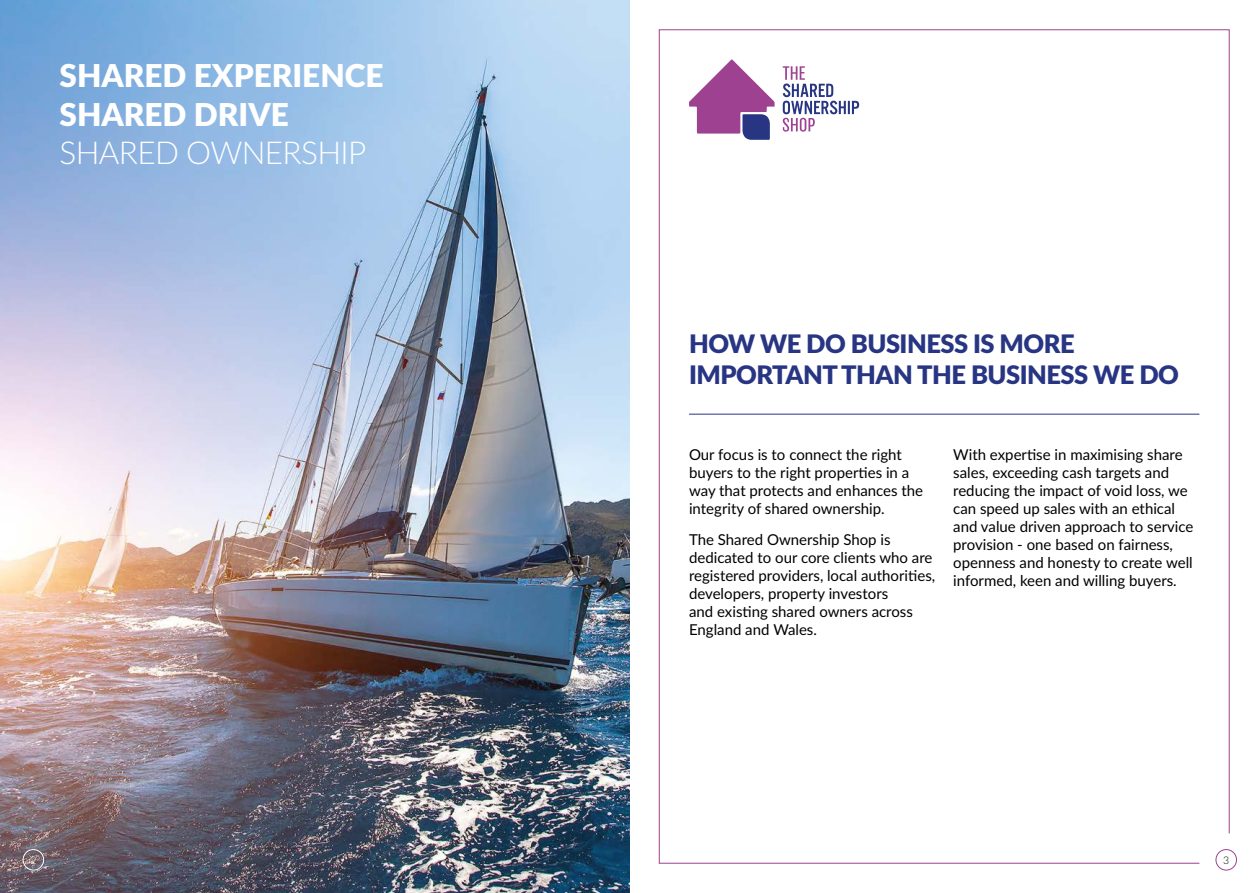
<style>
.page{position:relative;width:1259px;height:893px;background:#fff}
.page>*{position:absolute;margin:0;border:0;box-sizing:border-box;transform-origin:0 0}
.t1{font:900 31.5px/38.4px "Lato";color:#fff}
.t2{font:300 31.5px "Lato";letter-spacing:-.02em;color:#fff}
.t3{font:900 25.5px/30.6px "Lato";letter-spacing:-.02em;color:#283583}
.t4{font:15px/18px "Lato";color:#000}
.t5{font:300 10.5px "Lato";color:#fff}
.t6{font:300 10.5px "Lato";color:#000}
</style>
<div class="page">
<img style="left:0;top:0;width:630px;height:893px">
<div style="left:1215px;top:849px;width:21px;height:21px;border:1px solid #9f4191;border-radius:50%"></div>
<svg style="left:658px;top:29px;width:572px;height:835px"></svg>
<div style="left:23px;top:849px;width:21px;height:21px;border:1px solid #fff;border-radius:50%"></div>
<h1 class="t1" style="left:60px;top:55px;width:325px">SHARED EXPERIENCE<br>SHARED DRIVE</h1>
<h1 class="t2" style="left:60px;top:131px;width:308px">SHARED OWNERSHIP</h1>
<h2 class="t3" style="left:689px;top:328px;width:491px">HOW WE DO BUSINESS IS MORE<br>IMPORTANT THAN THE BUSINESS WE DO</h2>
<p class="t4" style="left:689px;top:445px;width:236px">Our focus is to connect the right buyers to the right properties in a way that protects and enhances the integrity of shared ownership.</p>
<p class="t4" style="left:689px;top:529px;width:248px">The Shared Ownership Shop is dedicated to our core clients who are registered providers, local authorities, developers, property investors<br>and existing shared owners across<br>England and Wales.</p>
<p class="t4" style="left:953px;top:445px;width:242px">With expertise in maximising share sales, exceeding cash targets and reducing the impact of void loss, we can speed up sales with an ethical and value driven approach to service provision - one based on fairness, openness and honesty to create well informed, keen and willing buyers.</p>
<p class="t5" style="left:30px;top:853px;width:8px">2</p>
<p class="t6" style="left:1223px;top:853px;width:8px">3</p>
</div>
